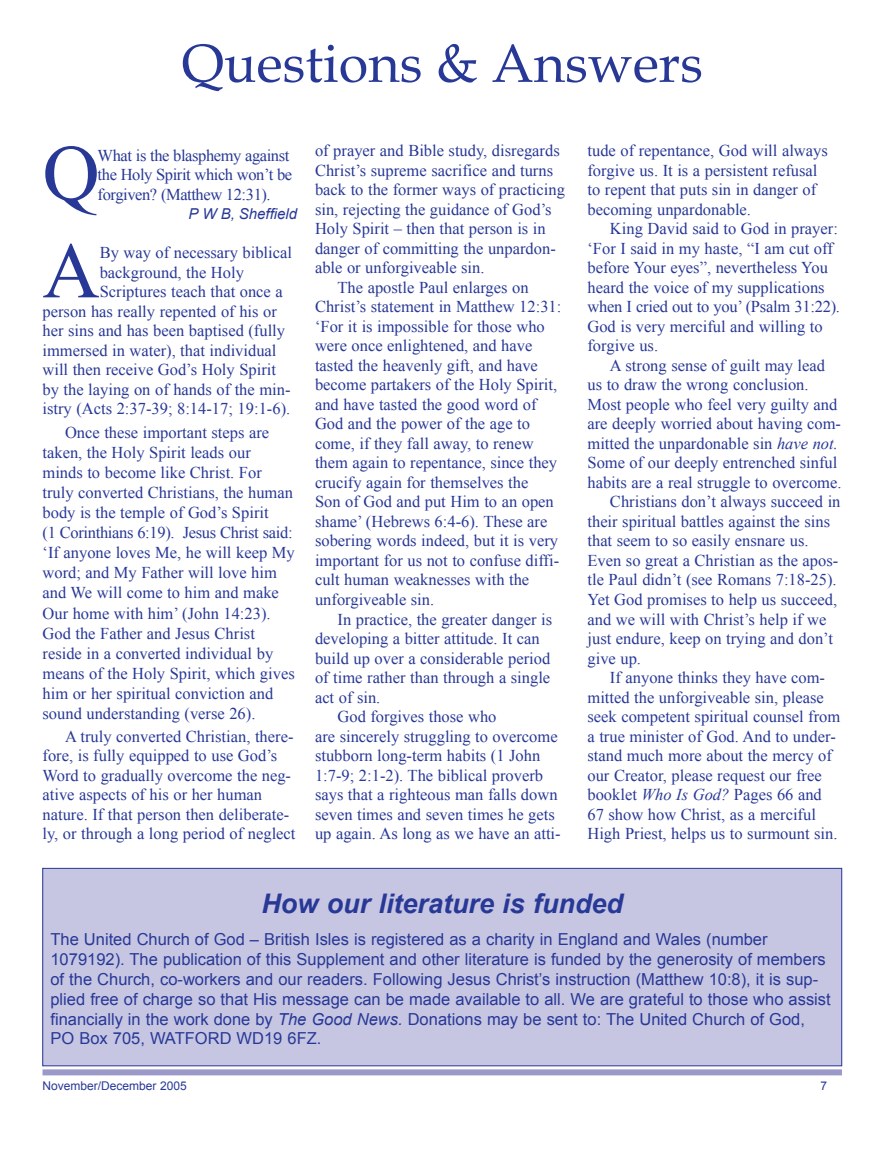
<style>
.page{position:relative;width:876px;height:1149px;background:#fff}
.page>*{position:absolute;margin:0;border:0;box-sizing:border-box;transform-origin:0 0}
.t1{font:79.35px "Times New Roman";color:#283896}
.t2{font:54px "Book Antiqua";color:#283896}
.t3{font:italic 700 27px "Arial";color:#283896}
.t4{font:16.5px/20.1px "Times New Roman";color:#283896}
.t5{font:16.5px/19.8px "Arial";color:#283896}
.t6{font:16.5px/19.5px "Times New Roman";letter-spacing:-.025em;color:#283896}
.t7{font:italic 15px "Arial";color:#283896}
.t8{font:12px "Arial";color:#283896}
.s1{font-style:italic}
</style>
<div class="page">
<svg style="left:43px;top:1069px;width:799px;height:5px;fill:#9b98ca"></svg>
<div style="left:43px;top:868px;width:799px;height:197px;background:#c6c6e2"></div>
<div style="left:43px;top:867px;width:799px;height:198px;border:1px solid #283896"></div>
<h2 class="t2" style="left:182px;top:32px;width:523px">Questions &amp; Answers</h2>
<h1 class="t1" style="left:43px;top:129px;width:59px">Q</h1>
<p class="t6" style="left:98px;top:145px;width:196px">What is the blasphemy against the Holy Spirit which won’t be forgiven? (Matthew 12:31).</p>
<p class="t7" style="left:188px;top:206px;width:110px">P W B, Sheffield</p>
<h1 class="t1" style="left:43px;top:226px;width:59px">A</h1>
<p class="t4" style="left:100px;top:242px;width:194px">By way of necessary biblical</p>
<p class="t4" style="left:100px;top:262px;width:146px">background, the Holy</p>
<p class="t4" style="left:100px;top:281px;width:185px">Scriptures teach that once a</p>
<p class="t4" style="left:43px;top:301px;width:236px">person has really repented of his or</p>
<p class="t4" style="left:43px;top:320px;width:244px">her sins and has been baptised (fully</p>
<p class="t4" style="left:43px;top:340px;width:236px">immersed in water), that individual</p>
<p class="t4" style="left:43px;top:359px;width:235px">will then receive God’s Holy Spirit</p>
<p class="t4" style="left:43px;top:379px;width:250px">by the laying on of hands of the min-</p>
<p class="t4" style="left:43px;top:398px;width:249px">istry (Acts 2:37-39; 8:14-17; 19:1-6).</p>
<p class="t4" style="left:43px;top:422px;width:254px;text-indent:23px">Once these important steps are taken, the Holy Spirit leads our minds to become like Christ. For truly converted Christians, the human body is the temple of God’s Spirit<br>(1 Corinthians 6:19). Jesus Christ said: ‘If anyone loves Me, he will keep My word; and My Father will love him and We will come to him and make Our home with him’ (John 14:23).<br>God the Father and Jesus Christ reside in a converted individual by means of the Holy Spirit, which gives him or her spiritual conviction and sound understanding (verse 26).</p>
<p class="t4" style="left:43px;top:726px;width:254px;line-height:19.5px;text-indent:23px">A truly converted Christian, there&shy;fore, is fully equipped to use God’s Word to gradually overcome the neg&shy;ative aspects of his or her human nature. If that person then deliberate&shy;ly, or through a long period of neglect</p>
<p class="t4" style="left:315px;top:140px;width:246px">of prayer and Bible study, disregards</p>
<p class="t4" style="left:315px;top:160px;width:240px">Christ’s supreme sacrifice and turns</p>
<p class="t4" style="left:315px;top:179px;width:251px">back to the former ways of practicing</p>
<p class="t4" style="left:315px;top:199px;width:238px">sin, rejecting the guidance of God’s</p>
<p class="t4" style="left:315px;top:218px;width:232px">Holy Spirit – then that person is in</p>
<p class="t4" style="left:315px;top:238px;width:242px">danger of committing the unpardon-</p>
<p class="t4" style="left:315px;top:257px;width:171px">able or unforgiveable sin.</p>
<p class="t4" style="left:337px;top:277px;width:193px">The apostle Paul enlarges on</p>
<p class="t4" style="left:315px;top:296px;width:248px">Christ’s statement in Matthew 12:31:</p>
<p class="t4" style="left:315px;top:316px;width:231px">‘For it is impossible for those who</p>
<p class="t4" style="left:315px;top:335px;width:219px">were once enlightened, and have</p>
<p class="t4" style="left:315px;top:355px;width:224px">tasted the heavenly gift, and have</p>
<p class="t4" style="left:315px;top:374px;width:244px">become partakers of the Holy Spirit,</p>
<p class="t4" style="left:315px;top:394px;width:223px">and have tasted the good word of</p>
<p class="t4" style="left:315px;top:413px;width:217px">God and the power of the age to</p>
<p class="t4" style="left:315px;top:433px;width:220px">come, if they fall away, to renew</p>
<p class="t4" style="left:315px;top:452px;width:244px">them again to repentance, since they</p>
<p class="t4" style="left:315px;top:472px;width:215px">crucify again for themselves the</p>
<p class="t4" style="left:315px;top:491px;width:240px">Son of God and put Him to an open</p>
<p class="t4" style="left:315px;top:511px;width:234px">shame’ (Hebrews 6:4-6). These are</p>
<p class="t4" style="left:315px;top:530px;width:245px">sobering words indeed, but it is very</p>
<p class="t4" style="left:315px;top:550px;width:246px">important for us not to confuse diffi-</p>
<p class="t4" style="left:315px;top:569px;width:216px">cult human weaknesses with the</p>
<p class="t4" style="left:315px;top:589px;width:121px">unforgiveable sin.</p>
<p class="t4" style="left:337px;top:608px;width:216px">In practice, the greater danger is</p>
<p class="t4" style="left:315px;top:628px;width:226px">developing a bitter attitude. It can</p>
<p class="t4" style="left:315px;top:647px;width:237px">build up over a considerable period</p>
<p class="t4" style="left:315px;top:667px;width:237px">of time rather than through a single</p>
<p class="t4" style="left:315px;top:686px;width:67px">act of sin.</p>
<p class="t4" style="left:337px;top:706px;width:161px">God forgives those who</p>
<p class="t4" style="left:315px;top:725px;width:244px">are sincerely struggling to overcome</p>
<p class="t4" style="left:315px;top:745px;width:227px">stubborn long-term habits (1 John</p>
<p class="t4" style="left:315px;top:764px;width:230px">1:7-9; 2:1-2). The biblical proverb</p>
<p class="t4" style="left:315px;top:784px;width:244px">says that a righteous man falls down</p>
<p class="t4" style="left:315px;top:803px;width:241px">seven times and seven times he gets</p>
<p class="t4" style="left:315px;top:823px;width:247px">up again. As long as we have an atti-</p>
<p class="t4" style="left:587px;top:141px;width:242px;line-height:19.5px">tude of repentance, God will always forgive us. It is a persistent refusal to repent that puts sin in danger of becoming unpardonable.</p>
<p class="t4" style="left:587px;top:219px;width:254px;line-height:19.5px;text-indent:23px">King David said to God in prayer: ‘For I said in my haste, “I am cut off before Your eyes”, nevertheless You heard the voice of my supplications when I cried out to you’ (Psalm 31:22).<br>God is very merciful and willing to forgive us.</p>
<p class="t4" style="left:610px;top:355px;width:217px">A strong sense of guilt may lead</p>
<p class="t4" style="left:587px;top:374px;width:223px">us to draw the wrong conclusion.</p>
<p class="t4" style="left:587px;top:394px;width:251px">Most people who feel very guilty and</p>
<p class="t4" style="left:587px;top:413px;width:255px">are deeply worried about having com-</p>
<p class="t4" style="left:587px;top:433px;width:252px">mitted the unpardonable sin <span class="s1">have not.</span></p>
<p class="t4" style="left:587px;top:452px;width:251px">Some of our deeply entrenched sinful</p>
<p class="t4" style="left:587px;top:472px;width:256px">habits are a real struggle to overcome.</p>
<p class="t4" style="left:610px;top:491px;width:232px">Christians don’t always succeed in</p>
<p class="t4" style="left:587px;top:511px;width:244px">their spiritual battles against the sins</p>
<p class="t4" style="left:587px;top:530px;width:223px">that seem to so easily ensnare us.</p>
<p class="t4" style="left:587px;top:550px;width:252px">Even so great a Christian as the apos-</p>
<p class="t4" style="left:587px;top:569px;width:251px">tle Paul didn’t (see Romans 7:18-25).</p>
<p class="t4" style="left:587px;top:589px;width:251px">Yet God promises to help us succeed,</p>
<p class="t4" style="left:587px;top:608px;width:240px">and we will with Christ’s help if we</p>
<p class="t4" style="left:587px;top:628px;width:247px">just endure, keep on trying and don’t</p>
<p class="t4" style="left:587px;top:647px;width:55px">give up.</p>
<p class="t4" style="left:610px;top:667px;width:217px">If anyone thinks they have com-</p>
<p class="t4" style="left:587px;top:686px;width:238px">mitted the unforgiveable sin, please</p>
<p class="t4" style="left:587px;top:706px;width:254px">seek competent spiritual counsel from</p>
<p class="t4" style="left:587px;top:725px;width:250px">a true minister of God. And to under-</p>
<p class="t4" style="left:587px;top:745px;width:246px">stand much more about the mercy of</p>
<p class="t4" style="left:587px;top:764px;width:236px">our Creator, please request our free</p>
<p class="t4" style="left:587px;top:784px;width:236px">booklet <span class="s1">Who Is God?</span> Pages 66 and</p>
<p class="t4" style="left:587px;top:803px;width:230px">67 show how Christ, as a merciful</p>
<p class="t4" style="left:587px;top:823px;width:251px">High Priest, helps us to surmount sin.</p>
<h3 class="t3" style="left:261px;top:888px;width:363px">How our literature is funded</h3>
<p class="t5" style="left:50px;top:929px;width:782px">The United Church of God – British Isles is registered as a charity in England and Wales (number 1079192). The publication of this Supplement and other literature is funded by the generosity of members of the Church, co-workers and our readers. Following Jesus Christ’s instruction (Matthew 10:8), it is sup&shy;plied free of charge so that His message can be made available to all. We are grateful to those who assist financially in the work done by <span class="s1">The Good News.</span> Donations may be sent to: The United Church of God, PO Box 705, WATFORD WD19 6FZ.</p>
<p class="t8" style="left:43px;top:1078px;width:146px">November/December 2005</p>
<p class="t8" style="left:821px;top:1078px;width:8px">7</p>
</div>
